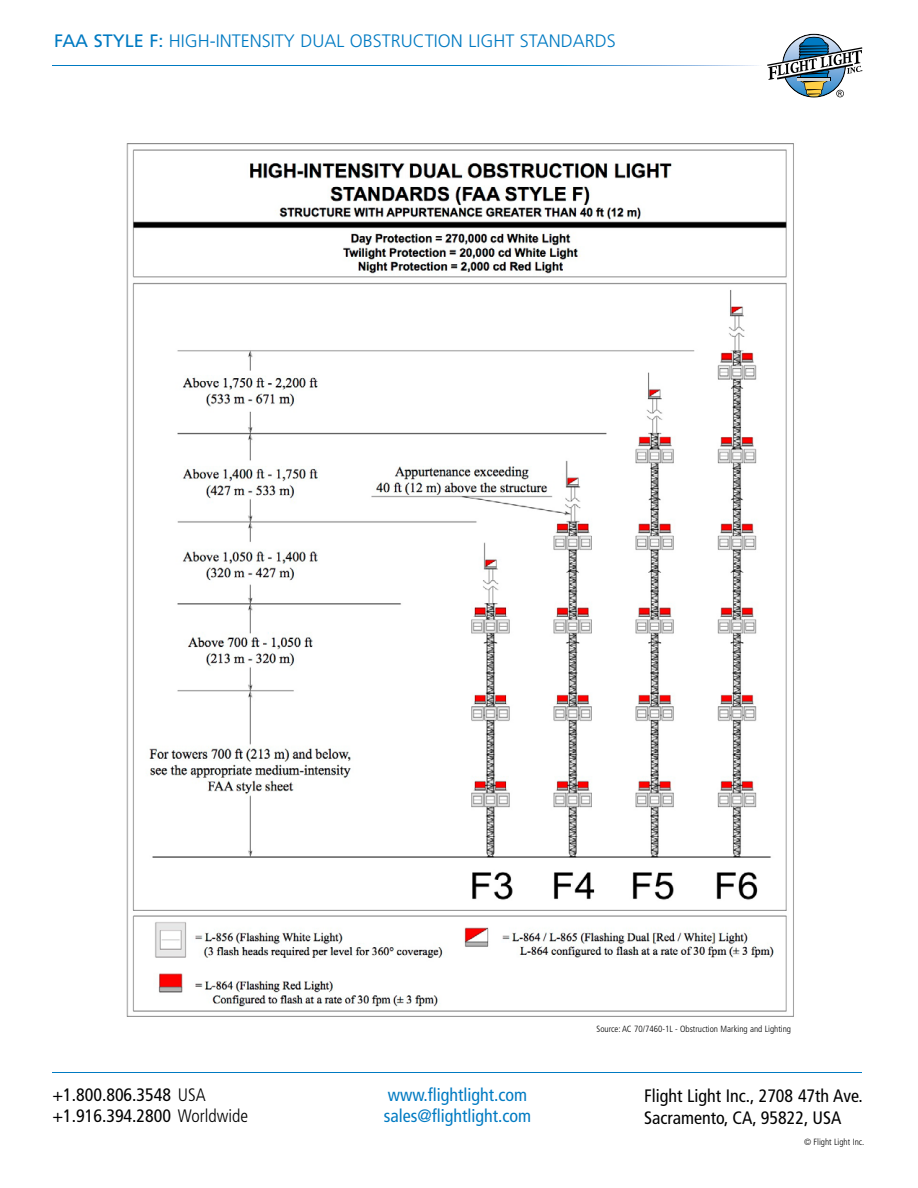
<style>
.page{position:relative;width:918px;height:1188px;background:#fff}
.page>*{position:absolute;margin:0;border:0;box-sizing:border-box;transform-origin:0 0}
.t1{font:condensed 18px/21.6px "Frutiger LT Std";color:#000}
.t2{font:300 18px "Frutiger LT Std";color:#007ac2}
.t3{font:condensed 18px/21.6px "Frutiger LT Std";color:#007ac2}
.t4{font:300 condensed 9px "Frutiger LT Std";color:#000}
.s1{font-weight:400}
.s2{font-weight:300}
</style>
<div class="page">
<svg style="left:52px;top:65px;width:707px;height:1px"></svg>
<hr style="left:52px;top:1072px;width:810px;height:1px;background:#007ac2">
<svg style="left:767px;top:34px;width:95px;height:64px"></svg>
<img style="left:126px;top:143px;width:668px;height:874px">
<p class="t2" style="left:54px;top:31px;width:563px"><span class="s1">FAA STYLE F:</span> HIGH-INTENSITY DUAL OBSTRUCTION LIGHT STANDARDS</p>
<p class="t1" style="left:52px;top:1084px;width:197px">+1.800.806.3548 <span class="s2">USA </span>+1.916.394.2800 <span class="s2">Worldwide</span></p>
<p class="t3" style="left:384px;top:1084px;width:149px">www.flightlight.com sales@flightlight.com</p>
<p class="t4" style="left:597px;top:1024px;width:196px">Source: AC 70/7460-1L - Obstruction Marking and Lighting</p>
<p class="t1" style="left:644px;top:1085px;width:220px">Flight Light Inc., 2708 47th Ave.<br>Sacramento, CA, 95822, USA</p>
<p class="t4" style="left:804px;top:1137px;width:62px">© Flight Light Inc.</p>
</div>
